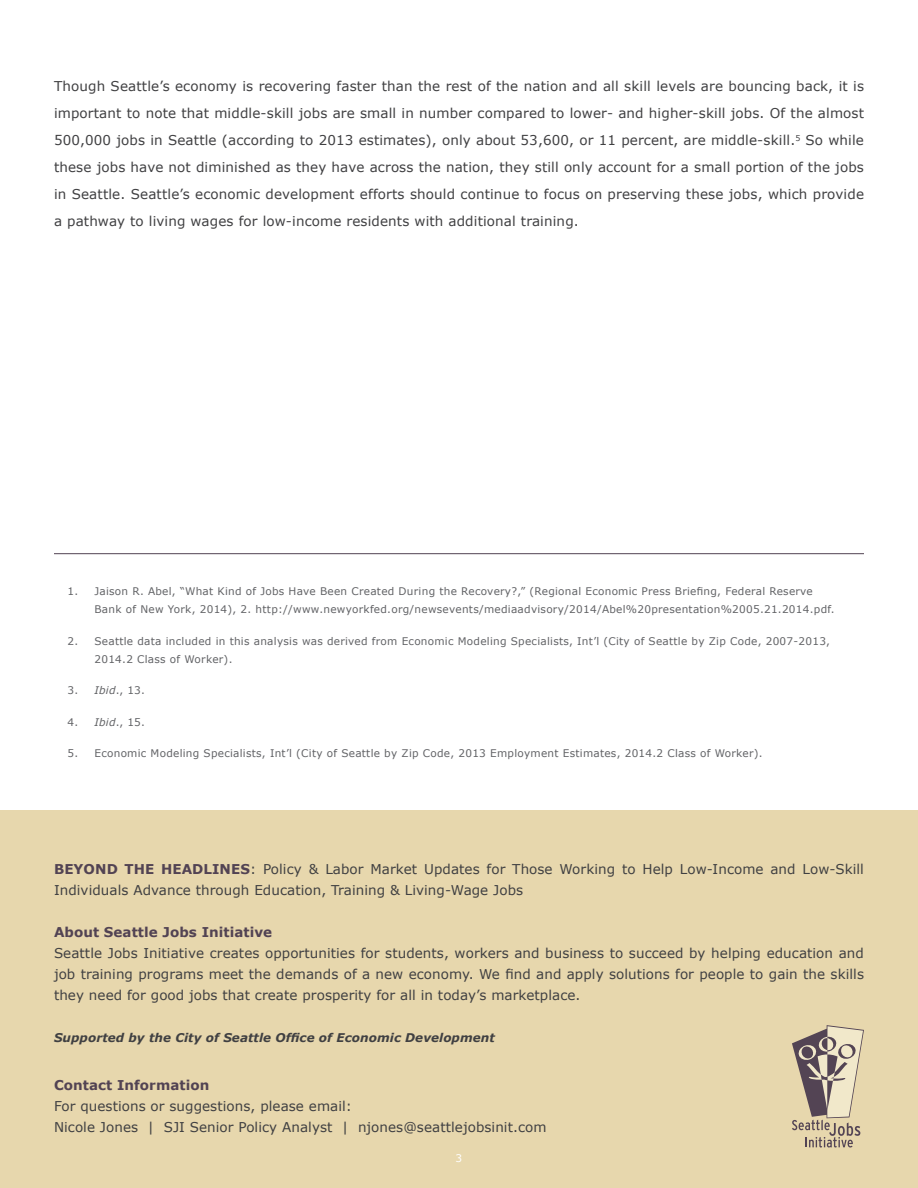
<style>
.page{position:relative;width:918px;height:1188px;background:#fff}
.page>*{position:absolute;margin:0;border:0;box-sizing:border-box;transform-origin:0 0}
.t1{font:13.5px/27px "Verdana";letter-spacing:.005em;color:#404042}
.t2{font:700 13.5px "Verdana";letter-spacing:.005em;color:#524353}
.t3{font:italic 700 12px "Verdana";letter-spacing:.005em;color:#404042}
.t4{font:10.5px/18px "Verdana";letter-spacing:.025em;color:#626366}
.t5{font:10.5px "Verdana";color:#fff}
.s1{font-style:italic}
.s2{font-weight:700;color:#524353}
</style>
<div class="page">
<div style="left:0;top:810px;width:918px;height:378px;background:#e7d7ad"></div>
<hr style="left:54px;top:553px;width:810px;height:1px;background:#524353">
<svg style="left:792px;top:1025px;width:72px;height:123px"></svg>
<p class="t1" style="left:54px;top:74px;width:812px;text-align:justify">Though Seattle’s economy is recovering faster than the rest of the nation and all skill levels are bouncing back, it is important to note that middle-skill jobs are small in number compared to lower- and higher-skill jobs. of the almost 500,000 jobs in Seattle (according to 2013 estimates), only about 53,600, or 11 percent, are middle-skill.<sup>5</sup> So while these jobs have not diminished as they have across the nation, they still only account for a small portion of the jobs in Seattle. Seattle’s economic development efforts should continue to focus on preserving these jobs, which provide a pathway to living wages for low-income residents with additional training.</p>
<p class="t4" style="left:94px;top:583px;width:742px;text-indent:-27px">1. Jaison R. Abel, “What Kind of Jobs Have Been Created During the Recovery?,” (Regional Economic Press Briefing, Federal Reserve<br>Bank of New York, 2014), 2. http://www.newyorkfed.org/newsevents/mediaadvisory/2014/abel%20presentation%2005.21.2014.pdf.</p>
<p class="t4" style="left:94px;top:632px;width:737px;text-indent:-27px">2. Seattle data included in this analysis was derived from Economic Modeling Specialists, Int’l (City of Seattle by Zip Code, 2007-2013,<br>2014.2 Class of Worker).</p>
<p class="t4" style="left:68px;top:682px;width:79px">3. <span class="s1">Ibid</span>., 13.</p>
<p class="t4" style="left:68px;top:714px;width:79px">4. <span class="s1">Ibid</span>., 15.</p>
<p class="t4" style="left:68px;top:745px;width:697px">5. Economic Modeling Specialists, Int’l (City of Seattle by Zip Code, 2013 Employment Estimates, 2014.2 Class of Worker).</p>
<p class="t1" style="left:54px;top:860px;width:812px;line-height:21px"><span class="s2">BEYOND THE HEADLINES</span>: Policy &amp; labor Market Updates for Those Working to help low-Income and low-Skill<br>Individuals advance through education, Training &amp; living-Wage Jobs</p>
<p class="t2" style="left:54px;top:927px;width:220px">About Seattle Jobs Initiative</p>
<p class="t1" style="left:54px;top:944px;width:812px;line-height:21px;text-align:justify">Seattle Jobs Initiative creates opportunities for students, workers and business to succeed by helping education and job training programs meet the demands of a new economy. We find and apply solutions for people to gain the skills they need for good jobs that create prosperity for all in today’s marketplace.</p>
<p class="t3" style="left:54px;top:1029px;width:442px">Supported by the City of Seattle Office of Economic Development</p>
<p class="t2" style="left:54px;top:1080px;width:157px">Contact Information</p>
<p class="t1" style="left:54px;top:1097px;width:494px;line-height:21px">For questions or suggestions, please email:<br>Nicole Jones | SJI Senior Policy analyst | njones@seattlejobsinit.com</p>
<p class="t5" style="left:456px;top:1151px;width:8px">3</p>
</div>
